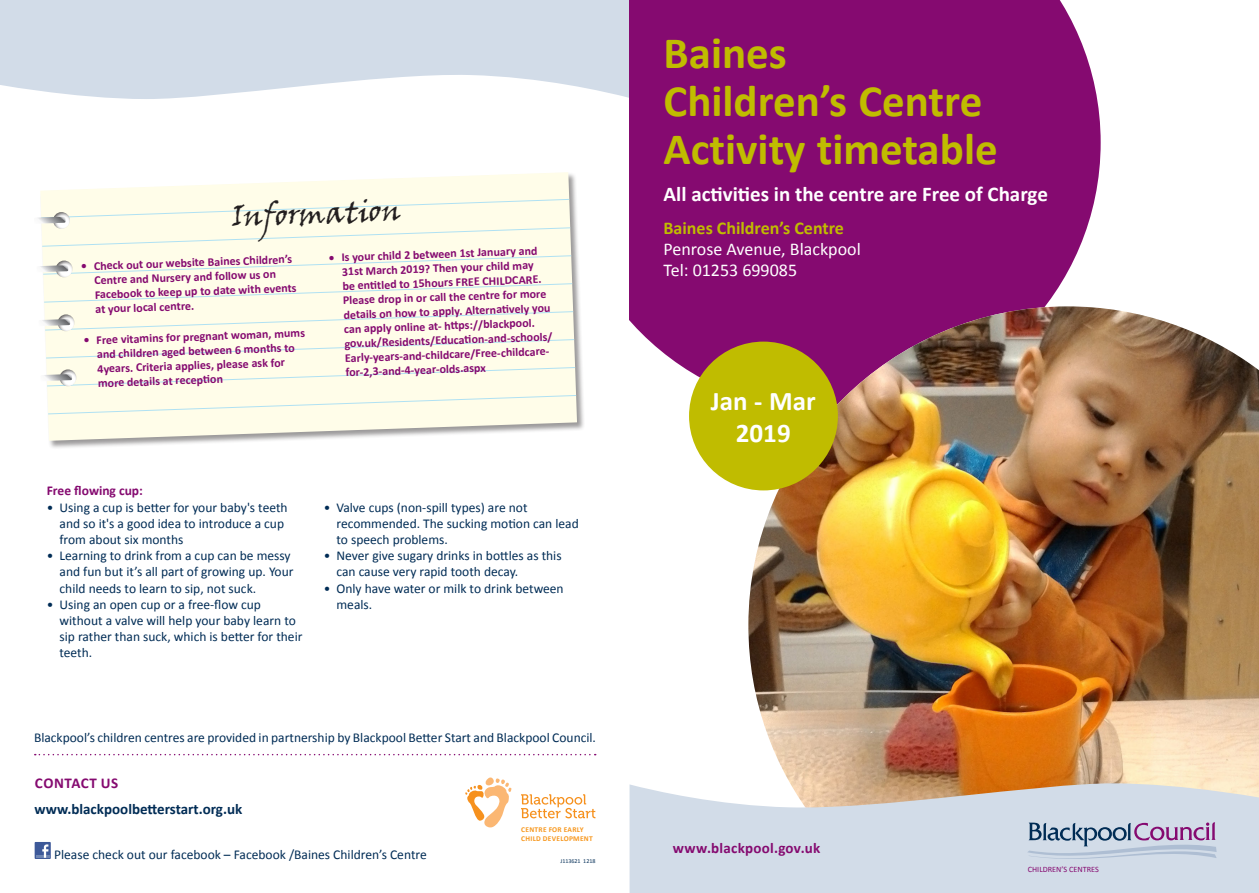
<style>
.page{position:relative;width:1259px;height:893px;background:#fff}
.page>*{position:absolute;margin:0;border:0;box-sizing:border-box;transform-origin:0 0}
.t1{font:700 45px/48px "Calibri";color:#c0bc00}
.BODY_TEXT{font:30px "Viner Hand ITC";color:#231f20}
.t2{font:700 27px/32.4px "Calibri";color:#fff;text-align:center}
.BODY_TEXT-2{font:700 21px "Calibri";color:#fff}
.t3{font:18px/21px "Calibri";color:#fff}
.BODY_TEXT-3{font:700 15px "Calibri";color:#002c55}
.BODY_TEXT-4{font:700 15px "Calibri";letter-spacing:.02em;color:#850a70}
.BODY_TEXT-5{font:700 15px "Calibri";letter-spacing:.04em;color:#850a70}
.BODY_TEXT-6{font:13.5px/16.2px "Calibri";color:#002c55}
.Paragraph_Style_1{font:700 13.5px "Calibri";color:#850a70}
.t4{font:700 12px/14.4px "Calibri";color:#850a70}
.Body_txt_10pt{font:8.25px "Calibri";color:#850a70}
.t5{font:700 7.5px/9px "Calibri";letter-spacing:.04em;color:#f7971d}
.BODY_TEXT-7{font:6px "Calibri";color:#002c55}
.s1{font-weight:700;color:#c0bc00}
</style>
<div class="page">
<svg style="left:0;top:0;width:629px;height:99px;background:#d7e0ea"></svg>
<div style="left:629px;top:0;width:471px;height:407px;background:#850a70"></div>
<img style="left:748px;top:306px;width:511px;height:477px">
<svg style="left:629px;top:783px;width:630px;height:110px;background:#d4dae0"></svg>
<svg style="left:1027px;top:822px;width:189px;height:42px;background:#b7bdd2"></svg>
<div style="left:689px;top:342px;width:149px;height:148px;background:#c0bc00;border-radius:50%"></div>
<div style="left:40px;top:172px;width:545px;height:278px;background:#231f20;opacity:.45"></div>
<svg style="left:40px;top:172px;width:537px;height:269px;fill:#fffde9"></svg>
<svg style="left:45px;top:339px;width:530px;height:20px;background:#fafbe9"></svg>
<svg style="left:47px;top:395px;width:530px;height:20px;background:#fafbe9"></svg>
<svg style="left:40px;top:255px;width:533px;height:48px;background:#fafae8"></svg>
<svg style="left:38px;top:199px;width:533px;height:48px;background:#fafbe8"></svg>
<svg style="left:40px;top:311px;width:534px;height:22px;background:#f9fae8"></svg>
<svg style="left:40px;top:367px;width:536px;height:21px;background:#f9fae8"></svg>
<svg style="left:35px;top:754px;width:561px;height:1px"></svg>
<div style="left:35px;top:842px;width:16px;height:17px;background:#3d5999"></div>
<hr style="left:36px;top:855px;width:14px;height:3px;background:#6e85b3">
<svg style="left:42px;top:844px;width:6px;height:14px"></svg>
<svg style="left:465px;top:777px;width:47px;height:50px"></svg>
<svg style="left:521px;top:794px;width:74px;height:24px"></svg>
<p class="BODY_TEXT" style="left:231px;top:197px;width:171px;rotate:-2deg">Information</p>
<p class="t4" style="left:94px;top:259px;width:203px;text-indent:-13px;rotate:-2deg">• Check out our website Baines Children’s Centre and Nursery and follow us on Facebook to keep up to date with events at your local centre.</p>
<p class="t4" style="left:96px;top:333px;width:210px;text-indent:-13px;rotate:-2deg">• Free vitamins for pregnant woman, mums and children aged between 6 months to 4years. Criteria applies, please ask for more details at recepti on</p>
<p class="t4" style="left:341px;top:250px;width:214px;text-indent:-13px;rotate:-2deg">• Is your child 2 between 1st January and 31st March 2019? Then your child may<br>be enti tled to 15hours FREE CHILDCARE.<br>Please drop in or call the centre for more details on how to apply. Alternati vely you can apply online at- htt ps://blackpool. gov.uk/Residents/Educati on-and-schools/ Early-years-and-childcare/Free-childcare&shy;for-2,3-and-4-year-olds.aspx</p>
<p class="Paragraph_Style_1" style="left:47px;top:482px;width:98px">Free flowing cup:</p>
<p class="BODY_TEXT-6" style="left:60px;top:499px;width:230px;text-indent:-13px">• Using a cup is better for your baby's teeth and so it's a good idea to introduce a cup from about six months</p>
<p class="BODY_TEXT-6" style="left:60px;top:548px;width:235px;text-indent:-13px">• Learning to drink from a cup can be messy and fun but it’s all part of growing up. Your child needs to learn to sip, not suck.</p>
<p class="BODY_TEXT-6" style="left:60px;top:596px;width:244px;text-indent:-13px">• Using an open cup or a free-flow cup without a valve will help your baby learn to sip rather than suck, which is better for their teeth.</p>
<p class="BODY_TEXT-6" style="left:336px;top:499px;width:244px;text-indent:-13px">• Valve cups (non-spill types) are not recommended. The sucking motion can lead to speech problems.</p>
<p class="BODY_TEXT-6" style="left:336px;top:548px;width:227px;text-indent:-13px">• Never give sugary drinks in bottles as this can cause very rapid tooth decay.</p>
<p class="BODY_TEXT-6" style="left:336px;top:580px;width:229px;text-indent:-13px">• Only have water or milk to drink between meals.</p>
<p class="BODY_TEXT-6" style="left:34px;top:729px;width:563px">Blackpool’s children centres are provided in partnership by Blackpool Better Start and Blackpool Council.</p>
<p class="BODY_TEXT-5" style="left:35px;top:773px;width:85px">CONTACT US</p>
<p class="BODY_TEXT-3" style="left:35px;top:800px;width:209px">www.blackpoolbetterstart.org.uk</p>
<p class="BODY_TEXT-6" style="left:54px;top:846px;width:374px">Please check out our facebook – Facebook /Baines Children’s Centre</p>
<p class="t5" style="left:521px;top:825px;width:73px">CENTRE FOR EARLY<br>CHILD DEVELOPMENT</p>
<p class="BODY_TEXT-7" style="left:560px;top:858px;width:37px">J113621 1218</p>
<p class="t1" style="left:663px;top:29px;width:336px">Baines<br>Children’s Centre<br>Activity timetable</p>
<p class="BODY_TEXT-2" style="left:663px;top:180px;width:386px">All activities in the centre are Free of Charge</p>
<p class="t3" style="left:663px;top:218px;width:199px"><span class="s1">Baines Children’s Centre<br></span>Penrose Avenue, Blackpool<br>Tel: 01253 699085</p>
<p class="t2" style="left:711px;top:385px;width:106px">Jan - Mar<br>2019</p>
<p class="BODY_TEXT-4" style="left:672px;top:838px;width:149px">www.blackpool.gov.uk</p>
<p class="Body_txt_10pt" style="left:1027px;top:864px;width:73px">CHILDREN’S CENTRES</p>
</div>
